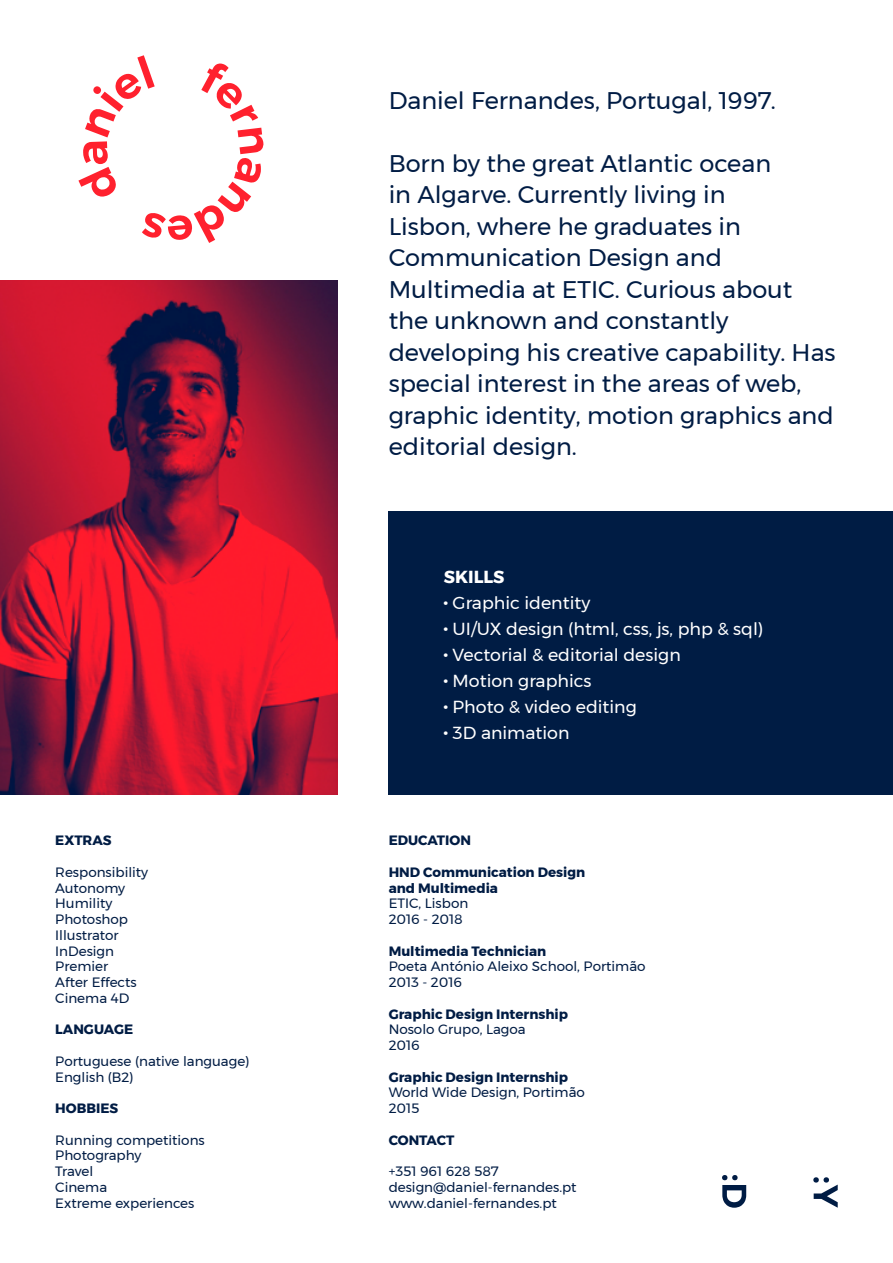
<style>
.page{position:relative;width:893px;height:1263px;background:#fff}
.page>*{position:absolute;margin:0;border:0;box-sizing:border-box;transform-origin:0 0}
.t1{font:24px/31.5px "Montserrat";color:#001c44}
.t2{font:17.4px "Montserrat";color:#fff}
.t3{font:700 17.4px "Montserrat";color:#fff}
.t4{font:13.5px "Montserrat";color:#001c44}
.t5{font:700 13.5px "Montserrat";color:#001c44}
.s1{font-weight:800}
</style>
<div class="page">
<img style="left:0;top:281px;width:338px;height:513px">
<svg style="left:78px;top:55px;width:186px;height:188px"></svg>
<div style="left:389px;top:511px;width:504px;height:283px;background:#001c44"></div>
<svg style="left:813px;top:1177px;width:25px;height:31px"></svg>
<svg style="left:722px;top:1175px;width:24px;height:33px"></svg>
<p class="t5" style="left:55px;top:830px;width:58px">EXTRAS</p>
<p class="t4" style="left:55px;top:862px;width:94px">Responsibility</p>
<p class="t4" style="left:55px;top:877px;width:71px">Autonomy</p>
<p class="t4" style="left:55px;top:893px;width:59px">Humility</p>
<p class="t4" style="left:55px;top:909px;width:74px">Photoshop</p>
<p class="t4" style="left:55px;top:925px;width:65px">Illustrator</p>
<p class="t4" style="left:55px;top:940px;width:60px">InDesign</p>
<p class="t4" style="left:55px;top:956px;width:55px">Premier</p>
<p class="t4" style="left:55px;top:972px;width:83px">After Effects</p>
<p class="t4" style="left:55px;top:988px;width:75px">Cinema 4D</p>
<p class="t5" style="left:55px;top:1019px;width:79px">LANGUAGE</p>
<p class="t4" style="left:55px;top:1051px;width:196px">Portuguese (native language)</p>
<p class="t4" style="left:55px;top:1066px;width:80px">English (B2)</p>
<p class="t5" style="left:55px;top:1097px;width:64px">HOBBIES</p>
<p class="t4" style="left:55px;top:1129px;width:151px">Running competitions</p>
<p class="t4" style="left:55px;top:1145px;width:88px">Photography</p>
<p class="t4" style="left:55px;top:1161px;width:39px">Travel</p>
<p class="t4" style="left:55px;top:1177px;width:53px">Cinema</p>
<p class="t4" style="left:55px;top:1192px;width:141px">Extreme experiences</p>
<p class="t1" style="left:389px;top:84px;width:389px">Daniel Fernandes, Portugal, 1997.</p>
<p class="t1" style="left:389px;top:147px;width:448px">Born by the great Atlantic ocean<br>in Algarve. Currently living in<br>Lisbon, where he graduates in<br>Communication Design and<br>Multimedia at ETIC. Curious about the unknown and constantly developing his creative capability. Has special interest in the areas of web, graphic identity, motion graphics and editorial design.</p>
<p class="t3" style="left:444px;top:563px;width:62px">SKILLS</p>
<p class="t2" style="left:444px;top:589px;width:148px"><span class="s1">·</span> Graphic identity</p>
<p class="t2" style="left:444px;top:615px;width:321px"><span class="s1">·</span> UI/UX design (html, css, js, php &amp; sql)</p>
<p class="t2" style="left:444px;top:642px;width:238px"><span class="s1">·</span> Vectorial &amp; editorial design</p>
<p class="t2" style="left:444px;top:668px;width:149px"><span class="s1">·</span> Motion graphics</p>
<p class="t2" style="left:444px;top:694px;width:194px"><span class="s1">·</span> Photo &amp; video editing</p>
<p class="t2" style="left:444px;top:720px;width:127px"><span class="s1">·</span> 3D animation</p>
<p class="t5" style="left:389px;top:830px;width:84px">EDUCATION</p>
<p class="t5" style="left:389px;top:861px;width:198px">HND Communication Design</p>
<p class="t5" style="left:389px;top:877px;width:111px">and Multimedia</p>
<p class="t4" style="left:389px;top:893px;width:81px">ETIC, Lisbon</p>
<p class="t4" style="left:389px;top:909px;width:75px">2016 - 2018</p>
<p class="t5" style="left:389px;top:940px;width:159px">Multimedia Technician</p>
<p class="t4" style="left:389px;top:956px;width:258px">Poeta António Aleixo School, Portimão</p>
<p class="t4" style="left:389px;top:972px;width:75px">2013 - 2016</p>
<p class="t5" style="left:389px;top:1003px;width:181px">Graphic Design Internship</p>
<p class="t4" style="left:389px;top:1019px;width:139px">Nosolo Grupo, Lagoa</p>
<p class="t4" style="left:389px;top:1035px;width:32px">2016</p>
<p class="t5" style="left:389px;top:1066px;width:181px">Graphic Design Internship</p>
<p class="t4" style="left:389px;top:1082px;width:198px">World Wide Design, Portimão</p>
<p class="t4" style="left:389px;top:1098px;width:32px">2015</p>
<p class="t5" style="left:389px;top:1129px;width:67px">CONTACT</p>
<p class="t4" style="left:389px;top:1161px;width:112px">+351 961 628 587</p>
<p class="t4" style="left:389px;top:1177px;width:189px">design@daniel-fernandes.pt</p>
<p class="t4" style="left:389px;top:1192px;width:170px">www.daniel-fernandes.pt</p>
</div>
